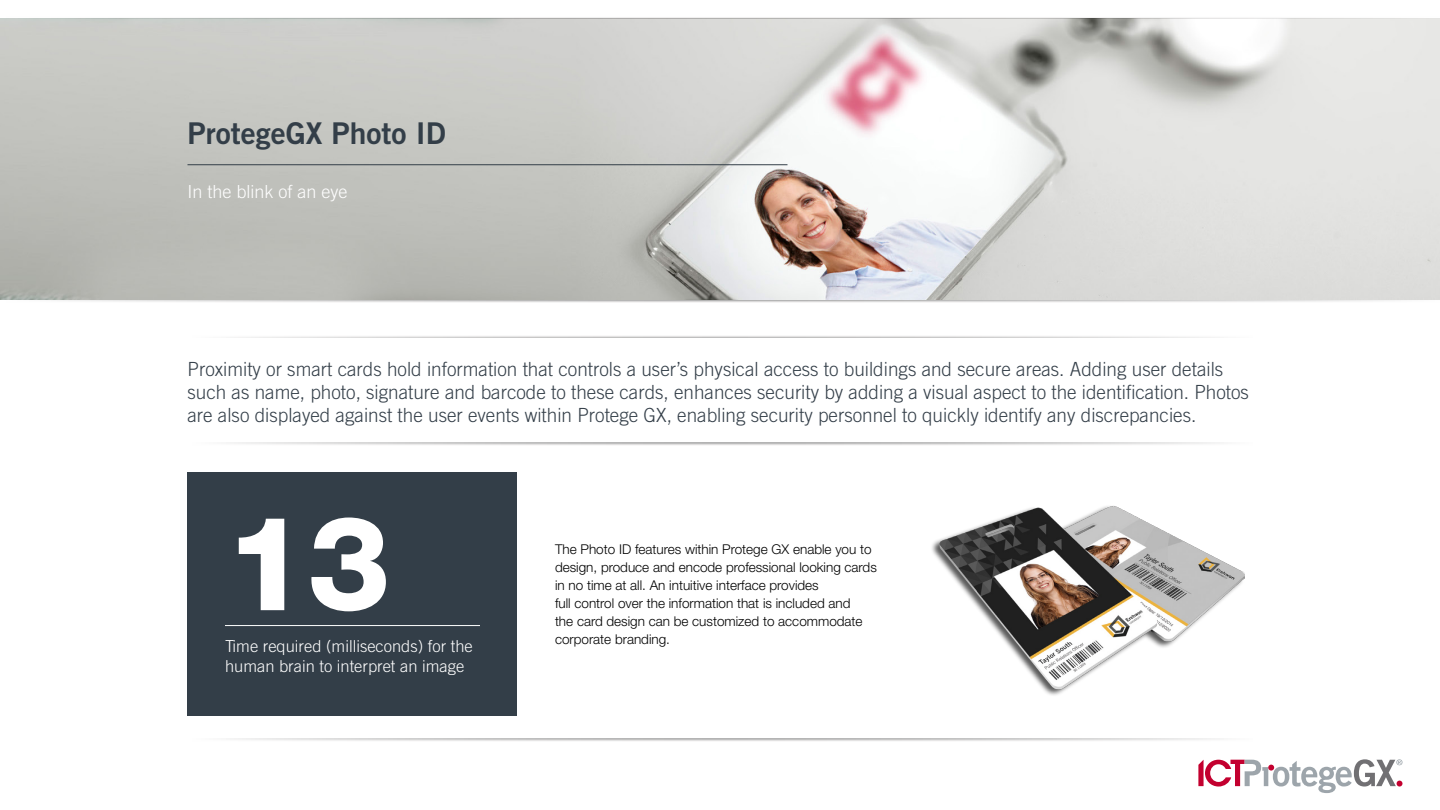
<style>
.page{position:relative;width:1440px;height:810px;background:#fff}
.page>*{position:absolute;margin:0;border:0;box-sizing:border-box;transform-origin:0 0}
.t1{font:800 131.25px "Helvetica Neue LT Std";color:#fff}
.t2{font:30px "Trade Gothic Bold Two";color:#333e48}
.t3{font:300 19.5px/23.4px "Trade Gothic";color:#333e48}
.t4{font:300 18px "Trade Gothic";color:#fff}
.t5{font:300 16.5px/19.8px "Trade Gothic";color:#fff}
.t6{font:300 13.5px/18px "Helvetica Neue LT Std";color:#000}
</style>
<div class="page">
<img style="left:0;top:19px;width:1440px;height:281px">
<hr style="left:188px;top:164px;width:600px;height:1px;background:#333e48">
<div style="left:188px;top:472px;width:330px;height:244px;background:#333e48"></div>
<hr style="left:225px;top:625px;width:255px;height:1px;background:#fff">
<svg style="left:57px;top:300px;width:1338px;height:3px"></svg>
<svg style="left:0;top:17px;width:1440px;height:2px"></svg>
<svg style="left:234px;top:739px;width:981px;height:2px"></svg>
<svg style="left:292px;top:336px;width:865px;height:1px"></svg>
<svg style="left:234px;top:443px;width:981px;height:2px"></svg>
<svg style="left:1198px;top:759px;width:205px;height:34px"></svg>
<img style="left:932px;top:506px;width:312px;height:189px">
<h2 class="t2" style="left:188px;top:115px;width:260px">ProtegeGX Photo ID</h2>
<p class="t4" style="left:188px;top:181px;width:162px">In the blink of an eye</p>
<p class="t3" style="left:188px;top:357px;width:1063px">Proximity or smart cards hold information that controls a user’s physical access to buildings and secure areas. Adding user details such as name, photo, signature and barcode to these cards, enhances security by adding a visual aspect to the identification. Photos are also displayed against the user events within Protege GX, enabling security personnel to quickly identify any discrepancies.</p>
<h1 class="t1" style="left:225px;top:485px;width:167px">13</h1>
<p class="t5" style="left:225px;top:637px;width:249px">Time required (milliseconds) for the human brain to interpret an image</p>
<p class="t6" style="left:555px;top:540px;width:323px">The Photo ID features within Protege GX enable you to design, produce and encode professional looking cards in no time at all. An intuitive interface provides<br>full control over the information that is included and<br>the card design can be customized to accommodate</p>
<p class="t6" style="left:555px;top:630px;width:117px">corporate branding.</p>
</div>
